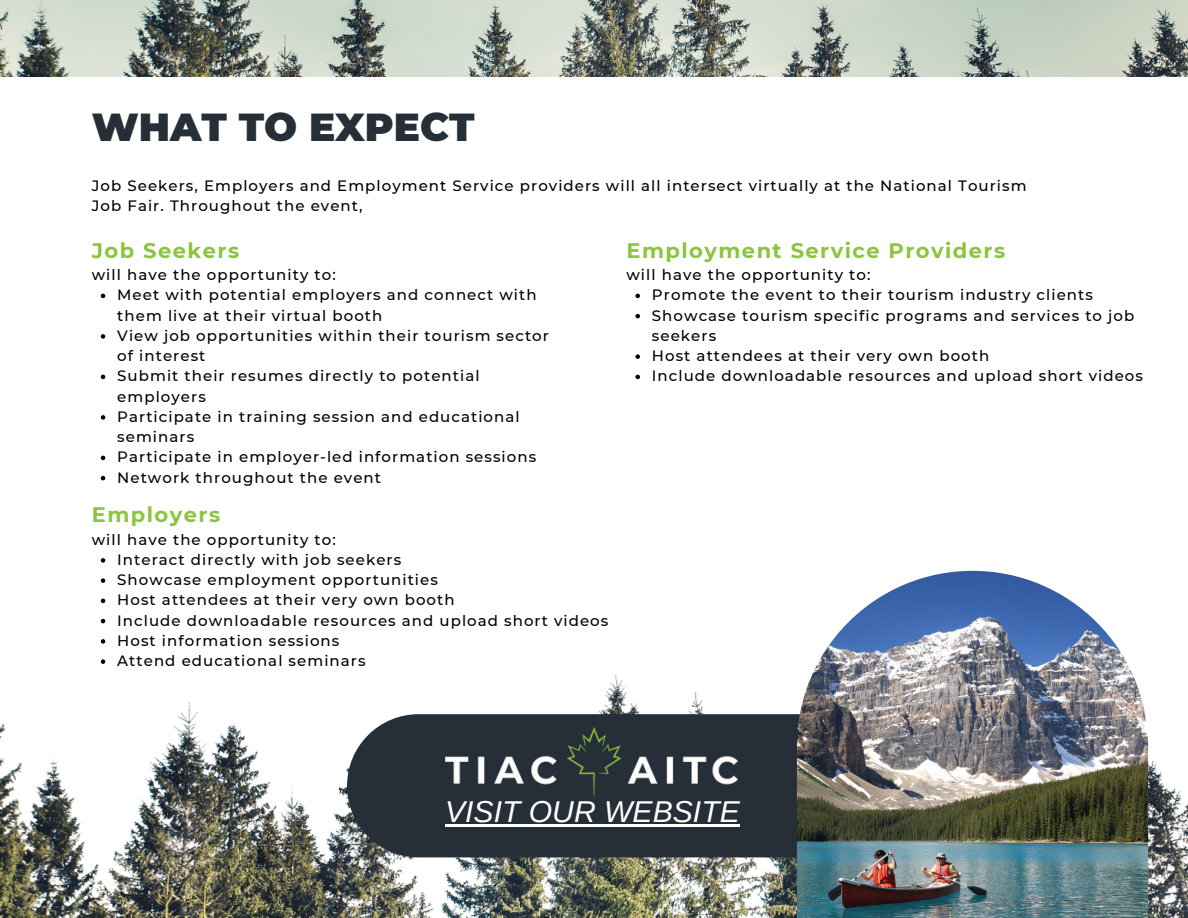
<style>
.page{position:relative;width:1188px;height:918px;background:#fff}
.page>*{position:absolute;margin:0;border:0;box-sizing:border-box;transform-origin:0 0}
.t1{font:900 39px "Montserrat";color:#262e38}
.t2{font:italic 30.15px "Arimo";color:#fff}
.t3{font:700 21px "Montserrat";letter-spacing:.07em;color:#8bc53f}
.t4{font:500 15px/20.2px "Montserrat";letter-spacing:.07em;color:#000}
</style>
<div class="page">
<img style="left:0;top:0;width:1188px;height:76px">
<img style="left:0;top:293px;width:1188px;height:625px">
<div style="left:347px;top:714px;width:670px;height:143px;background:#262e38;border-radius:72px"></div>
<img style="left:797px;top:571px;width:351px;height:347px">
<hr style="left:445px;top:824px;width:295px;height:3px;background:#fff">
<img style="left:445px;top:728px;width:293px;height:67px">
<svg style="left:101px;top:294px;width:4px;height:4px"></svg>
<svg style="left:101px;top:334px;width:4px;height:5px"></svg>
<svg style="left:101px;top:375px;width:4px;height:4px"></svg>
<svg style="left:101px;top:415px;width:4px;height:5px"></svg>
<svg style="left:101px;top:456px;width:4px;height:4px"></svg>
<svg style="left:101px;top:476px;width:4px;height:4px"></svg>
<svg style="left:635px;top:294px;width:5px;height:4px"></svg>
<svg style="left:635px;top:314px;width:5px;height:4px"></svg>
<svg style="left:635px;top:354px;width:5px;height:5px"></svg>
<svg style="left:635px;top:375px;width:5px;height:4px"></svg>
<svg style="left:101px;top:558px;width:4px;height:5px"></svg>
<svg style="left:101px;top:578px;width:4px;height:5px"></svg>
<svg style="left:101px;top:599px;width:4px;height:4px"></svg>
<svg style="left:101px;top:619px;width:4px;height:4px"></svg>
<svg style="left:101px;top:639px;width:4px;height:5px"></svg>
<svg style="left:101px;top:659px;width:4px;height:5px"></svg>
<p class="t1" style="left:92px;top:103px;width:384px">WHAT TO EXPECT</p>
<p class="t4" style="left:92px;top:176px;width:936px">Job Seekers, Employers and Employment Service providers will all intersect virtually at the National Tourism<br>Job Fair. Throughout the event,</p>
<p class="t3" style="left:92px;top:237px;width:149px">Job Seekers</p>
<p class="t4" style="left:92px;top:265px;width:246px">will have the opportunity to:</p>
<p class="t4" style="left:117px;top:285px;width:421px">Meet with potential employers and connect with them live at their virtual booth</p>
<p class="t4" style="left:117px;top:325px;width:433px">View job opportunities within their tourism sector of interest</p>
<p class="t4" style="left:117px;top:366px;width:364px">Submit their resumes directly to potential employers</p>
<p class="t4" style="left:117px;top:406px;width:404px">Participate in training session and educational seminars</p>
<p class="t4" style="left:117px;top:447px;width:420px">Participate in employer-led information sessions</p>
<p class="t4" style="left:117px;top:467px;width:265px">Network throughout the event</p>
<p class="t3" style="left:92px;top:502px;width:130px">Employers</p>
<p class="t4" style="left:92px;top:529px;width:246px">will have the opportunity to:</p>
<p class="t4" style="left:117px;top:549px;width:286px">Interact directly with job seekers</p>
<p class="t4" style="left:117px;top:570px;width:322px">Showcase employment opportunities</p>
<p class="t4" style="left:117px;top:590px;width:339px">Host attendees at their very own booth</p>
<p class="t4" style="left:117px;top:610px;width:493px">Include downloadable resources and upload short videos</p>
<p class="t4" style="left:117px;top:630px;width:224px">Host information sessions</p>
<p class="t4" style="left:117px;top:651px;width:250px">Attend educational seminars</p>
<p class="t3" style="left:626px;top:237px;width:380px">Employment Service Providers</p>
<p class="t4" style="left:626px;top:265px;width:246px">will have the opportunity to:</p>
<p class="t4" style="left:652px;top:285px;width:443px">Promote the event to their tourism industry clients</p>
<p class="t4" style="left:652px;top:305px;width:484px">Showcase tourism specific programs and services to job seekers</p>
<p class="t4" style="left:652px;top:346px;width:339px">Host attendees at their very own booth</p>
<p class="t4" style="left:652px;top:366px;width:493px">Include downloadable resources and upload short videos</p>
<p class="t2" style="left:445px;top:795px;width:296px">VISIT OUR WEBSITE</p>
</div>
